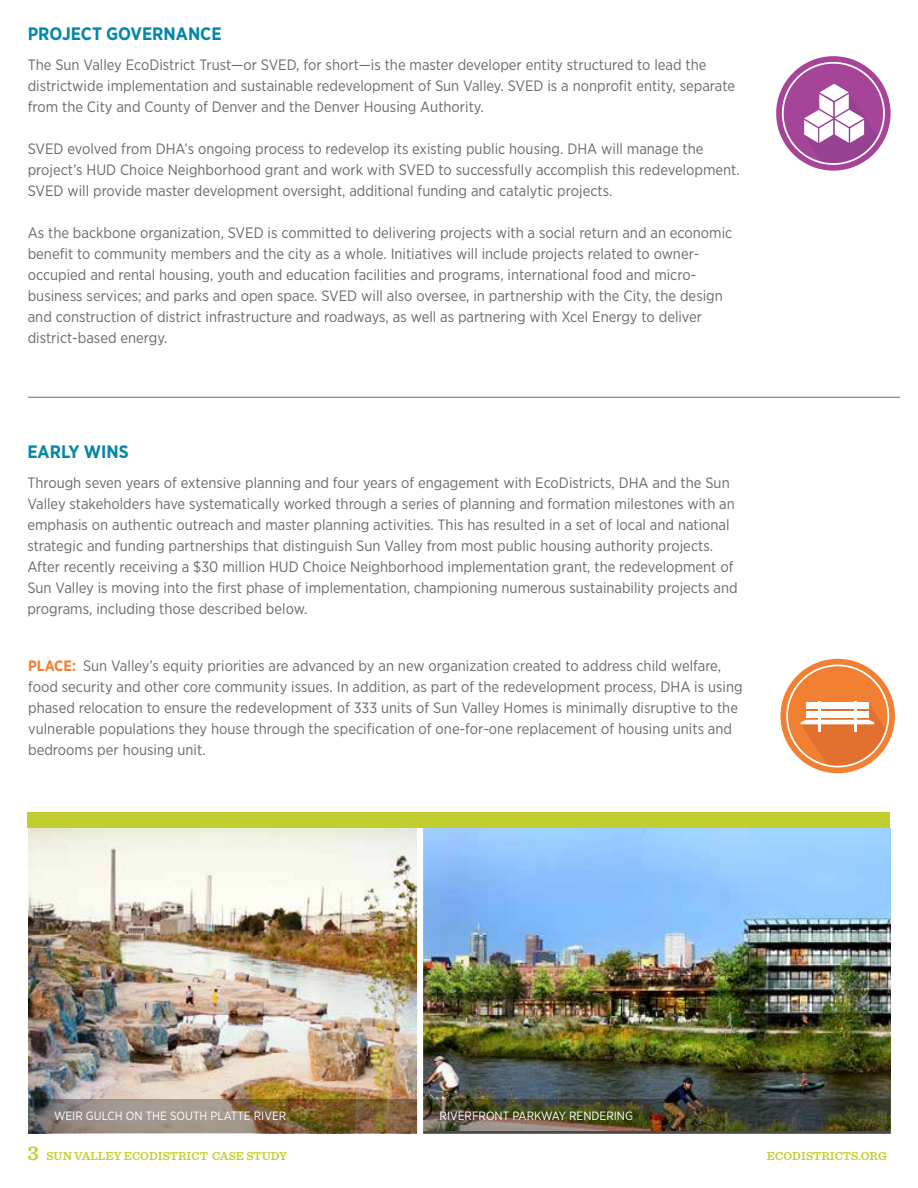
<style>
.page{position:relative;width:918px;height:1188px;background:#fff}
.page>*{position:absolute;margin:0;border:0;box-sizing:border-box;transform-origin:0 0}
.t1{font:700 18px "Gotham Narrow";color:#0587a8}
.t2{font:15px/21px "Gotham Narrow";color:#6a6a6a}
.t3{font:12px "Gotham Narrow";color:#fff}
.t4{font:600 12px "Sentinel";color:#c1ce30}
.s1{font-weight:700;color:#f28033}
.s2{font-size:21px}
</style>
<div class="page">
<hr style="left:28px;top:397px;width:872px;height:1px;background:#6a6a6a">
<img style="left:28px;top:828px;width:389px;height:305px">
<img style="left:423px;top:828px;width:468px;height:302px">
<img style="left:28px;top:1099px;width:862px;height:33px">
<div style="left:417px;top:819px;width:6px;height:315px;background:#fff"></div>
<div style="left:28px;top:812px;width:862px;height:16px;background:#c1ce30"></div>
<div style="left:780px;top:659px;width:115px;height:114px;background:#f18032;border-radius:50%"></div>
<svg style="left:786px;top:665px;width:103px;height:103px"></svg>
<div style="left:776px;top:56px;width:115px;height:115px;background:#a54499;border-radius:50%"></div>
<svg style="left:782px;top:62px;width:103px;height:103px"></svg>
<p class="t1" style="left:28px;top:22px;width:195px">PROJECT GOVERNANCE</p>
<p class="t2" style="left:28px;top:54px;width:709px">The Sun Valley EcoDistrict Trust—or SVED, for short—is the master developer entity structured to lead the districtwide implementation and sustainable redevelopment of Sun Valley. SVED is a nonprofit entity, separate from the City and County of Denver and the Denver Housing Authority.</p>
<p class="t2" style="left:28px;top:138px;width:714px">SVED evolved from DHA’s ongoing process to redevelop its existing public housing. DHA will manage the project’s HUD Choice Neighborhood grant and work with SVED to successfully accomplish this redevelopment.<br>SVED will provide master development oversight, additional funding and catalytic projects.</p>
<p class="t2" style="left:28px;top:222px;width:706px">As the backbone organization, SVED is committed to delivering projects with a social return and an economic benefit to community members and the city as a whole. Initiatives will include projects related to owner&shy;occupied and rental housing, youth and education facilities and programs, international food and micro&shy;business services; and parks and open space. SVED will also oversee, in partnership with the City, the design and construction of district infrastructure and roadways, as well as partnering with Xcel Energy to deliver district-based energy.</p>
<p class="t1" style="left:27px;top:440px;width:103px">EARLY WINS</p>
<p class="t2" style="left:27px;top:472px;width:712px">Through seven years of extensive planning and four years of engagement with EcoDistricts, DHA and the Sun Valley stakeholders have systematically worked through a series of planning and formation milestones with an emphasis on authentic outreach and master planning activities. This has resulted in a set of local and national strategic and funding partnerships that distinguish Sun Valley from most public housing authority projects.<br>After recently receiving a $30 million HUD Choice Neighborhood implementation grant, the redevelopment of Sun Valley is moving into the first phase of implementation, championing numerous sustainability projects and programs, including those described below.</p>
<p class="t2" style="left:28px;top:655px;width:716px"><span class="s1">PLACE:</span> Sun Valley’s equity priorities are advanced by an new organization created to address child welfare, food security and other core community issues. In addition, as part of the redevelopment process, DHA is using phased relocation to ensure the redevelopment of 333 units of Sun Valley Homes is minimally disruptive to the vulnerable populations they house through the specification of one-for-one replacement of housing units and bedrooms per housing unit.</p>
<p class="t3" style="left:54px;top:1108px;width:234px">WEIR GULCH ON THE SOUTH PLATTE RIVER</p>
<p class="t3" style="left:440px;top:1108px;width:195px">RIVERFRONT PARKWAY RENDERING</p>
<p class="t4" style="left:27px;top:1147px;width:261px"><span class="s2">3</span> SUN VALLEY ECODISTRICT CASE STUDY</p>
<p class="t4" style="left:767px;top:1147px;width:121px">ECODISTRICTS.ORG</p>
</div>
